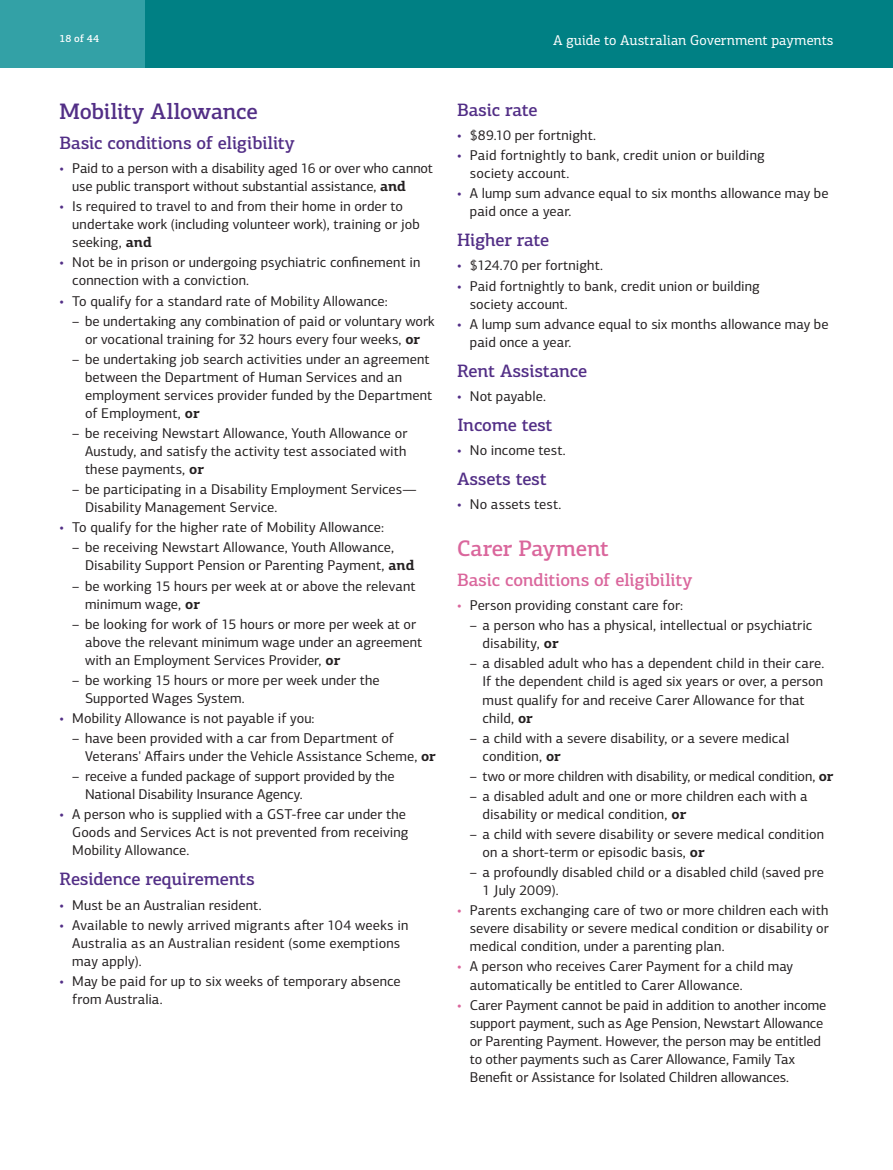
<style>
.page{position:relative;width:893px;height:1170px;background:#fff}
.page>*{position:absolute;margin:0;border:0;box-sizing:border-box;transform-origin:0 0}
.t1{font:500 22.5px "PF Centro Slab Pro";letter-spacing:-.015em;color:#522e86}
.t2{font:500 22.5px "PF Centro Slab Pro";letter-spacing:-.01em;color:#da669c}
.t3{font:500 18px "PF Centro Slab Pro";letter-spacing:-.015em;color:#522e86}
.t4{font:500 18px "PF Centro Slab Pro";letter-spacing:-.015em;color:#da669c}
.t5{font:14.25px/18px "PF Centro Sans Pro";letter-spacing:.005em;color:#231f20}
.t6{font:14.25px "PF Centro Sans Pro";letter-spacing:-.015em;color:#231f20}
.t7{font:14.25px "PF Centro Slab Pro";color:#fff}
.t8{font:500 10.5px "PF Centro Slab Pro";color:#fff}
.s1{color:#522e86}
.s2{font-family:"PF Centro Slab Pro";font-weight:700}
.s3{color:#da669c}
</style>
<div class="page">
<div style="left:0;top:0;width:893px;height:68px;background:#008084"></div>
<div style="left:0;top:0;width:145px;height:68px;background:#33a1a6"></div>
<p class="t8" style="left:60px;top:32px;width:41px">18 of 44</p>
<p class="t7" style="left:553px;top:31px;width:282px">A guide to Australian Government payments</p>
<h1 class="t1" style="left:60px;top:97px;width:200px">Mobility Allowance</h1>
<p class="t3" style="left:60px;top:131px;width:237px">Basic conditions of eligibility</p>
<p class="t5" style="left:72px;top:159px;width:362px;text-indent:-13px"><span class="s1">•</span> Paid to a person with a disability aged 16 or over who cannot use public transport without substantial assistance, <span class="s2">and</span></p>
<p class="t5" style="left:72px;top:197px;width:349px;text-indent:-13px"><span class="s1">•</span> Is required to travel to and from their home in order to undertake work (including volunteer work), training or job seeking, <span class="s2">and</span></p>
<p class="t5" style="left:72px;top:253px;width:350px;text-indent:-13px"><span class="s1">•</span> Not be in prison or undergoing psychiatric confinement in connection with a conviction.</p>
<p class="t5" style="left:60px;top:292px;width:330px"><span class="s1">•</span> To qualify for a standard rate of Mobility Allowance:</p>
<p class="t5" style="left:72px;top:312px;width:364px;text-align:center">– be undertaking any combination of paid or voluntary work or vocational training for 32 hours every four weeks, <span class="s2">or</span></p>
<p class="t5" style="left:85px;top:350px;width:349px;text-indent:-13px">– be undertaking job search activities under an agreement between the Department of Human Services and an employment services provider funded by the Department of Employment, <span class="s2">or</span></p>
<p class="t5" style="left:85px;top:424px;width:324px;text-align:justify;text-indent:-13px">– be receiving Newstart Allowance, Youth Allowance or Austudy, and satisfy the activity test associated with these payments, <span class="s2">or</span></p>
<p class="t5" style="left:85px;top:480px;width:333px;text-indent:-13px">– be participating in a Disability Employment Services—<br>Disability Management Service.</p>
<p class="t5" style="left:60px;top:518px;width:326px"><span class="s1">•</span> To qualify for the higher rate of Mobility Allowance:</p>
<p class="t5" style="left:85px;top:538px;width:331px;text-indent:-13px">– be receiving Newstart Allowance, Youth Allowance,<br>Disability Support Pension or Parenting Payment, <span class="s2">and</span></p>
<p class="t5" style="left:85px;top:576px;width:332px;text-indent:-13px">– be working 15 hours per week at or above the relevant minimum wage, <span class="s2">or</span></p>
<p class="t5" style="left:85px;top:615px;width:339px;text-indent:-13px">– be looking for work of 15 hours or more per week at or above the relevant minimum wage under an agreement with an Employment Services Provider, <span class="s2">or</span></p>
<p class="t5" style="left:85px;top:671px;width:296px;text-indent:-13px">– be working 15 hours or more per week under the<br>Supported Wages System.</p>
<p class="t5" style="left:60px;top:709px;width:257px"><span class="s1">•</span> Mobility Allowance is not payable if you:</p>
<p class="t5" style="left:85px;top:729px;width:352px;text-indent:-13px">– have been provided with a car from Department of<br>Veterans' Affairs under the Vehicle Assistance Scheme, <span class="s2">or</span></p>
<p class="t5" style="left:85px;top:767px;width:311px;text-indent:-13px">– receive a funded package of support provided by the<br>National Disability Insurance Agency.</p>
<p class="t5" style="left:72px;top:805px;width:338px;text-indent:-13px"><span class="s1">•</span> A person who is supplied with a GST-free car under the<br>Goods and Services Act is not prevented from receiving<br>Mobility Allowance.</p>
<p class="t3" style="left:60px;top:867px;width:197px">Residence requirements</p>
<p class="t5" style="left:60px;top:895px;width:204px"><span class="s1">•</span> Must be an Australian resident.</p>
<p class="t5" style="left:72px;top:915px;width:338px;text-indent:-13px"><span class="s1">•</span> Available to newly arrived migrants after 104 weeks in<br>Australia as an Australian resident (some exemptions may apply).</p>
<p class="t5" style="left:72px;top:972px;width:330px;text-indent:-13px"><span class="s1">•</span> May be paid for up to six weeks of temporary absence from Australia.</p>
<p class="t3" style="left:457px;top:98px;width:82px">Basic rate</p>
<p class="t5" style="left:457px;top:126px;width:141px"><span class="s1">•</span> $89.10 per fortnight.</p>
<p class="t5" style="left:470px;top:146px;width:297px;text-indent:-13px"><span class="s1">•</span> Paid fortnightly to bank, credit union or building society account.</p>
<p class="t5" style="left:470px;top:184px;width:360px;text-indent:-13px"><span class="s1">•</span> A lump sum advance equal to six months allowance may be paid once a year.</p>
<p class="t3" style="left:457px;top:229px;width:94px">Higher rate</p>
<p class="t5" style="left:457px;top:256px;width:147px"><span class="s1">•</span> $124.70 per fortnight.</p>
<p class="t5" style="left:470px;top:277px;width:292px;text-indent:-13px"><span class="s1">•</span> Paid fortnightly to bank, credit union or building society account.</p>
<p class="t5" style="left:470px;top:315px;width:360px;text-indent:-13px"><span class="s1">•</span> A lump sum advance equal to six months allowance may be paid once a year.</p>
<p class="t3" style="left:457px;top:359px;width:132px">Rent Assistance</p>
<p class="t5" style="left:457px;top:387px;width:90px"><span class="s1">•</span> Not payable.</p>
<p class="t3" style="left:457px;top:413px;width:97px">Income test</p>
<p class="t5" style="left:457px;top:441px;width:110px"><span class="s1">•</span> No income test.</p>
<p class="t3" style="left:457px;top:467px;width:91px">Assets test</p>
<p class="t5" style="left:457px;top:495px;width:106px"><span class="s1">•</span> No assets test.</p>
<h1 class="t2" style="left:457px;top:534px;width:153px">Carer Payment</h1>
<p class="t4" style="left:457px;top:568px;width:237px">Basic conditions of eligibility</p>
<p class="t5" style="left:457px;top:596px;width:228px"><span class="s3">•</span> Person providing constant care for:</p>
<p class="t5" style="left:483px;top:616px;width:331px;text-indent:-13px">– a person who has a physical, intellectual or psychiatric disability, <span class="s2">or</span></p>
<p class="t5" style="left:483px;top:654px;width:343px;text-indent:-13px">– a disabled adult who has a dependent child in their care.<br>If the dependent child is aged six years or over, a person must qualify for and receive Carer Allowance for that child, <span class="s2">or</span></p>
<p class="t5" style="left:483px;top:728px;width:308px;text-indent:-13px">– a child with a severe disability, or a severe medical condition, <span class="s2">or</span></p>
<p class="t6" style="left:470px;top:767px;width:365px">– two or more children with disability, or medical condition, <span class="s2">or</span></p>
<p class="t5" style="left:483px;top:787px;width:327px;text-indent:-13px">– a disabled adult and one or more children each with a disability or medical condition, <span class="s2">or</span></p>
<p class="t5" style="left:483px;top:825px;width:343px;text-indent:-13px">– a child with severe disability or severe medical condition on a short-term or episodic basis, <span class="s2">or</span></p>
<p class="t5" style="left:483px;top:863px;width:343px;text-indent:-13px">– a profoundly disabled child or a disabled child (saved pre<br>1 July 2009).</p>
<p class="t5" style="left:470px;top:901px;width:360px;text-align:justify;text-indent:-13px"><span class="s3">•</span> Parents exchanging care of two or more children each with severe disability or severe medical condition or disability or medical condition, under a parenting plan.</p>
<p class="t5" style="left:470px;top:957px;width:325px;text-indent:-13px"><span class="s3">•</span> A person who receives Carer Payment for a child may automatically be entitled to Carer Allowance.</p>
<p class="t5" style="left:470px;top:995px;width:358px;text-indent:-13px"><span class="s3">•</span> Carer Payment cannot be paid in addition to another income support payment, such as Age Pension, Newstart Allowance or Parenting Payment. However, the person may be entitled to other payments such as Carer Allowance, Family Tax Benefit or Assistance for Isolated Children allowances.</p>
</div>
